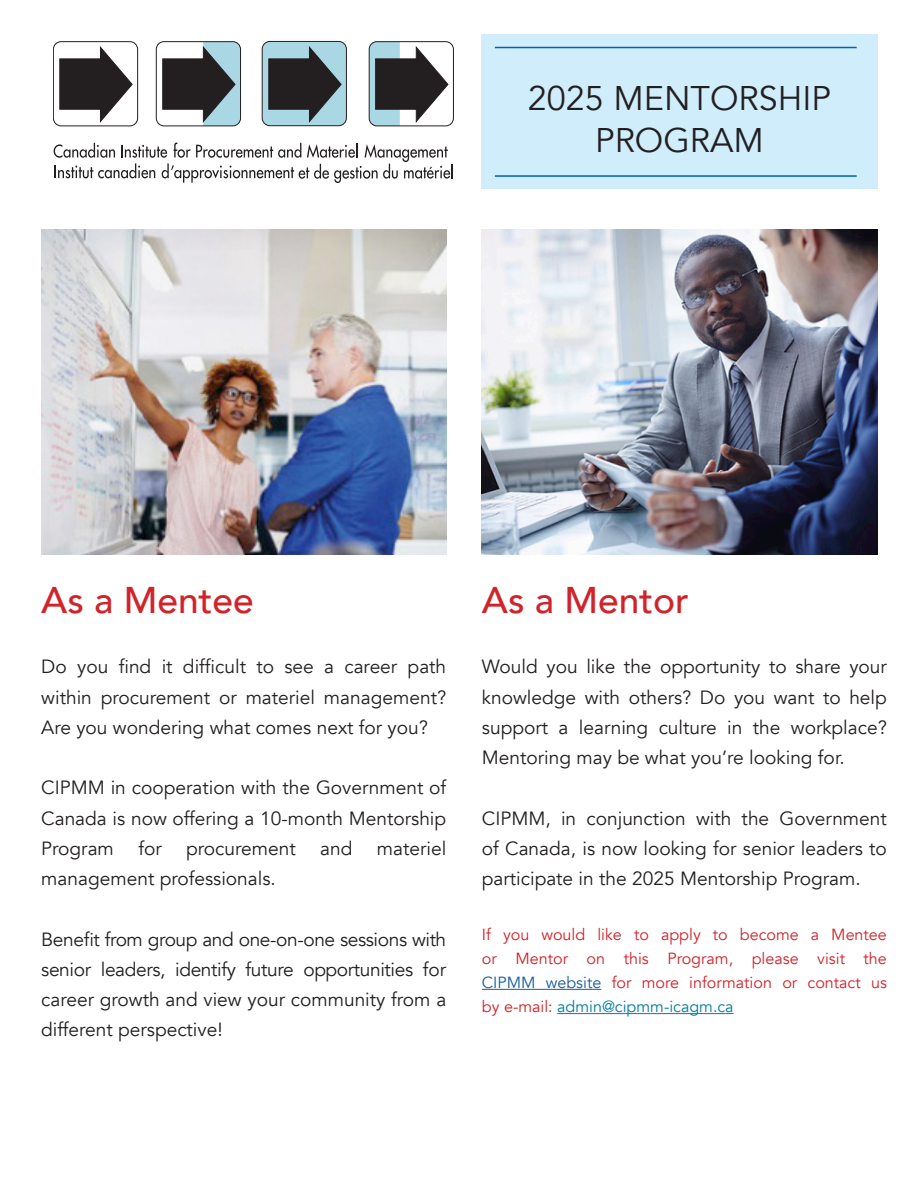
<style>
.page{position:relative;width:918px;height:1188px;background:#fff}
.page>*{position:absolute;margin:0;border:0;box-sizing:border-box;transform-origin:0 0}
.t1{font:500 37.2px "Avenir";color:#d1232a}
.t2{font:34.2px/42.3px "Avenir";color:#231f20;text-align:center}
.t3{font:19.2px/30.3px "Avenir";color:#231f20;text-align:justify}
.t4{font:16.2px/24.3px "Avenir";color:#d1232a;text-align:justify}
.s1{color:#175d9e}
.s2{color:#007ea5}
.s3{color:#007ea6}
</style>
<div class="page">
<div style="left:53px;top:41px;width:85px;height:85px;border:1px solid #231f20;border-radius:8px"></div>
<svg style="left:60px;top:47px;width:72px;height:75px"></svg>
<div style="left:156px;top:41px;width:85px;height:85px;border:1px solid #231f20;border-radius:8px"></div>
<svg style="left:163px;top:42px;width:78px;height:84px"></svg>
<div style="left:369px;top:41px;width:85px;height:85px;border:1px solid #231f20;border-radius:8px"></div>
<svg style="left:369px;top:42px;width:79px;height:84px"></svg>
<div style="left:262px;top:41px;width:85px;height:85px;background:#aad7e4;border:1px solid #231f20;border-radius:8px"></div>
<svg style="left:269px;top:47px;width:72px;height:75px"></svg>
<svg style="left:54px;top:143px;width:399px;height:40px"></svg>
<div style="left:481px;top:35px;width:396px;height:154px;background:#cfedfb"></div>
<hr style="left:495px;top:47px;width:362px;height:1px;background:#0162b0">
<hr style="left:495px;top:175px;width:362px;height:2px;background:#0162b0">
<img style="left:41px;top:230px;width:405px;height:325px">
<img style="left:482px;top:230px;width:395px;height:325px">
<hr style="left:482px;top:989px;width:119px;height:1px;background:#175d9e">
<hr style="left:557px;top:1013px;width:93px;height:1px;background:#007ea5">
<hr style="left:650px;top:1013px;width:75px;height:1px;background:#007ea6">
<p class="t2" style="left:528px;top:77px;width:305px">2025 MENTORSHIP<br>PROGRAM</p>
<p class="t1" style="left:41px;top:568px;width:214px">As a Mentee</p>
<p class="t3" style="left:41px;top:652px;width:407px">Do you find it difficult to see a career path within procurement or materiel management?<br>Are you wondering what comes next for you?</p>
<p class="t3" style="left:41px;top:773px;width:407px">CIPMM in cooperation with the Government of Canada is now offering a 10-month Mentorship Program</p>
<p class="t3" style="left:138px;top:833px;width:25px">for</p>
<p class="t3" style="left:186px;top:833px;width:111px">procurement</p>
<p class="t3" style="left:320px;top:833px;width:34px">and</p>
<p class="t3" style="left:377px;top:833px;width:71px">materiel</p>
<p class="t3" style="left:41px;top:864px;width:236px">management professionals.</p>
<p class="t3" style="left:41px;top:924px;width:407px">Benefit from group and one-on-one sessions with senior leaders, identify future opportunities for career growth and view your community from a different perspective!</p>
<p class="t1" style="left:482px;top:568px;width:209px">As a Mentor</p>
<p class="t3" style="left:482px;top:652px;width:407px">Would you like the opportunity to share your knowledge with others? Do you want to help support a learning culture in the workplace?<br>Mentoring may be what you’re looking for.</p>
<p class="t3" style="left:482px;top:803px;width:407px">CIPMM, in conjunction with the Government of Canada, is now looking for senior leaders to participate in the 2025 Mentorship Program.</p>
<p class="t4" style="left:482px;top:922px;width:407px">If you would like to apply to become a Mentee or Mentor on this Program, please visit the <span class="s1">CIPMM website</span> for more information or contact us by e-mail: <span class="s2">admin@cipm</span><span class="s3">m-icagm.c</span><span class="s2">a</span></p>
</div>
